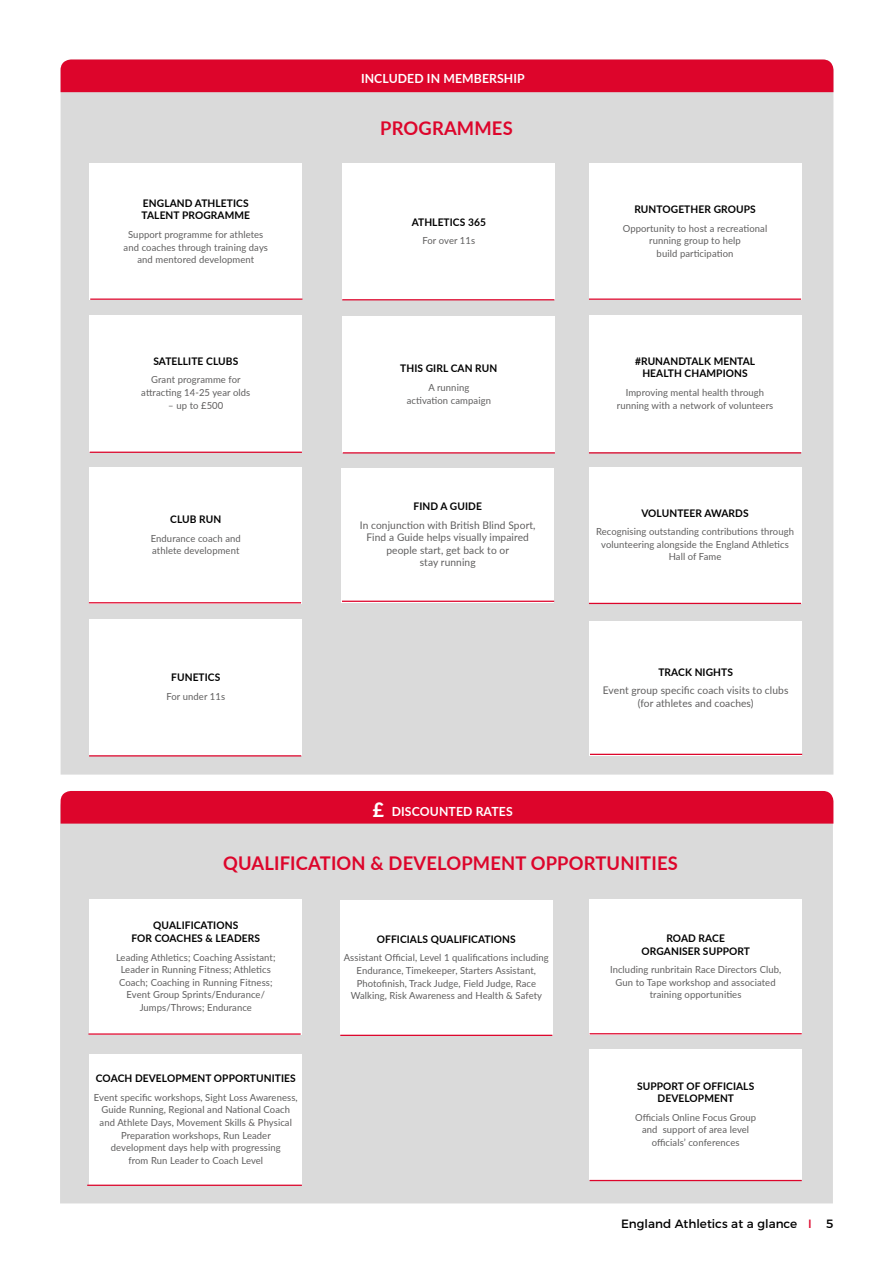
<style>
.page{position:relative;width:893px;height:1263px;background:#fff}
.page>*{position:absolute;margin:0;border:0;box-sizing:border-box;transform-origin:0 0}
.t1{font:700 18.9px "Lato";letter-spacing:.01em;color:#dd052b}
.t2{font:700 12.6px "Lato";letter-spacing:.01em;color:#fff}
.t3{font:12px "Montserrat";color:#000}
.t4{font:700 10.5px/12.6px "Lato";letter-spacing:.01em;color:#000;text-align:center}
.t5{font:10.5px/12.6px "Lato";letter-spacing:.01em;color:#5f5e5e;text-align:center}
.t6{font:9.75px/12.6px "Lato";letter-spacing:.01em;color:#5f5e5e;text-align:center}
.s1{font-weight:800;font-size:19.95px}
.s2{color:#dd052b}
</style>
<div class="page">
<div style="left:61px;top:92px;width:772px;height:682px;background:#dadada"></div>
<div style="left:60px;top:798px;width:773px;height:405px;background:#dadada"></div>
<div style="left:61px;top:60px;width:772px;height:32px;background:#dd052b"></div>
<div style="left:61px;top:791px;width:772px;height:33px;background:#dd052b"></div>
<div style="left:343px;top:164px;width:212px;height:136px;background:#fff"></div>
<div style="left:343px;top:317px;width:212px;height:136px;background:#fff"></div>
<div style="left:90px;top:164px;width:212px;height:136px;background:#fff"></div>
<div style="left:90px;top:315px;width:212px;height:137px;background:#fff"></div>
<div style="left:90px;top:467px;width:212px;height:136px;background:#fff"></div>
<div style="left:90px;top:619px;width:212px;height:136px;background:#fff"></div>
<div style="left:589px;top:164px;width:212px;height:136px;background:#fff"></div>
<div style="left:589px;top:315px;width:212px;height:137px;background:#fff"></div>
<div style="left:589px;top:467px;width:212px;height:136px;background:#fff"></div>
<hr style="left:589px;top:603px;width:212px;height:1px;background:#dd052b">
<hr style="left:589px;top:452px;width:212px;height:1px;background:#dd052b">
<hr style="left:589px;top:298px;width:212px;height:2px;background:#dd052b">
<div style="left:590px;top:899px;width:212px;height:136px;background:#fff"></div>
<div style="left:90px;top:899px;width:212px;height:136px;background:#fff"></div>
<div style="left:90px;top:1054px;width:212px;height:131px;background:#fff"></div>
<div style="left:340px;top:900px;width:212px;height:135px;background:#fff"></div>
<div style="left:590px;top:1049px;width:212px;height:131px;background:#fff"></div>
<hr style="left:90px;top:298px;width:212px;height:2px;background:#dd052b">
<hr style="left:342px;top:299px;width:212px;height:1px;background:#dd052b">
<hr style="left:90px;top:452px;width:212px;height:1px;background:#dd052b">
<hr style="left:343px;top:452px;width:212px;height:1px;background:#dd052b">
<hr style="left:89px;top:602px;width:212px;height:1px;background:#dd052b">
<hr style="left:89px;top:755px;width:212px;height:1px;background:#dd052b">
<hr style="left:88px;top:1033px;width:213px;height:2px;background:#dd052b">
<hr style="left:590px;top:1180px;width:212px;height:1px;background:#dd052b">
<hr style="left:87px;top:1184px;width:215px;height:2px;background:#dd052b">
<hr style="left:590px;top:1033px;width:212px;height:1px;background:#dd052b">
<hr style="left:340px;top:1035px;width:212px;height:1px;background:#dd052b">
<div style="left:342px;top:468px;width:212px;height:134px;background:#fff"></div>
<div style="left:590px;top:621px;width:212px;height:134px;background:#fff"></div>
<hr style="left:342px;top:601px;width:212px;height:1px;background:#dd052b">
<hr style="left:590px;top:754px;width:212px;height:1px;background:#dd052b">
<p class="t2" style="left:361px;top:69px;width:165px">INCLUDED IN MEMBERSHIP</p>
<p class="t4" style="left:142px;top:196px;width:110px;text-align:left">ENGLAND ATHLETICS<br>TALENT PROGRAMME</p>
<p class="t6" style="left:124px;top:228px;width:146px">Support programme for athletes and coaches through training days and mentored development</p>
<p class="t4" style="left:153px;top:354px;width:86px">SATELLITE CLUBS</p>
<p class="t6" style="left:151px;top:373px;width:91px">Grant programme for</p>
<p class="t6" style="left:141px;top:386px;width:111px">attracting 14-25 year olds</p>
<p class="t6" style="left:168px;top:398px;width:57px">– up to £500</p>
<p class="t4" style="left:170px;top:512px;width:53px">CLUB RUN</p>
<p class="t6" style="left:151px;top:531px;width:92px;text-align:left">Endurance coach and athlete development</p>
<p class="t4" style="left:171px;top:670px;width:51px">FUNETICS</p>
<p class="t6" style="left:166px;top:689px;width:60px">For under 11s</p>
<p class="t1" style="left:380px;top:114px;width:134px">PROGRAMMES</p>
<p class="t4" style="left:412px;top:215px;width:76px">ATHLETICS 365</p>
<p class="t6" style="left:422px;top:234px;width:54px">For over 11s</p>
<p class="t4" style="left:400px;top:362px;width:99px">THIS GIRL CAN RUN</p>
<p class="t6" style="left:428px;top:381px;width:42px">A running</p>
<p class="t6" style="left:407px;top:393px;width:86px">activation campaign</p>
<p class="t4" style="left:413px;top:499px;width:70px">FIND A GUIDE</p>
<p class="t5" style="left:360px;top:518px;width:177px">In conjunction with British Blind Sport,<br>Find a Guide helps visually impaired people start, get back to or<br>stay running</p>
<p class="t2" style="left:373px;top:802px;width:141px"><span class="s1">£</span> DISCOUNTED RATES</p>
<p class="t4" style="left:634px;top:202px;width:123px">RUNTOGETHER GROUPS</p>
<p class="t6" style="left:623px;top:221px;width:146px">Opportunity to host a recreational</p>
<p class="t6" style="left:649px;top:234px;width:93px">running group to help</p>
<p class="t6" style="left:657px;top:247px;width:78px">build participation</p>
<p class="t4" style="left:635px;top:354px;width:122px">#RUNANDTALK MENTAL<br>HEALTH CHAMPIONS</p>
<p class="t6" style="left:617px;top:386px;width:158px">Improving mental health through running with a network of volunteers</p>
<p class="t4" style="left:641px;top:506px;width:109px">VOLUNTEER AWARDS</p>
<p class="t6" style="left:596px;top:525px;width:199px">Recognising outstanding contributions through</p>
<p class="t6" style="left:601px;top:538px;width:189px">volunteering alongside the England Athletics<br>Hall of Fame</p>
<p class="t4" style="left:658px;top:665px;width:76px">TRACK NIGHTS</p>
<p class="t5" style="left:603px;top:684px;width:187px">Event group specific coach visits to clubs (for athletes and coaches)</p>
<p class="t1" style="left:223px;top:849px;width:456px">QUALIFICATION &amp; DEVELOPMENT OPPORTUNITIES</p>
<p class="t4" style="left:131px;top:919px;width:130px">QUALIFICATIONS<br>FOR COACHES &amp; LEADERS</p>
<p class="t6" style="left:116px;top:950px;width:161px">Leading Athletics; Coaching Assistant; Leader in Running Fitness; Athletics Coach; Coaching in Running Fitness; Event Group Sprints/Endurance/ Jumps/Throws; Endurance</p>
<p class="t4" style="left:96px;top:1072px;width:201px">COACH DEVELOPMENT OPPORTUNITIES</p>
<p class="t6" style="left:94px;top:1090px;width:205px">Event specific workshops, Sight Loss Awareness, Guide Running, Regional and National Coach and Athlete Days, Movement Skills &amp; Physical Preparation workshops, Run Leader development days help with progressing<br>from Run Leader to Coach Level</p>
<p class="t4" style="left:377px;top:932px;width:140px">OFFICIALS QUALIFICATIONS</p>
<p class="t6" style="left:344px;top:951px;width:207px">Assistant Official, Level 1 qualifications including Endurance, Timekeeper, Starters Assistant, Photofinish, Track Judge, Field Judge, Race Walking, Risk Awareness and Health &amp; Safety</p>
<p class="t4" style="left:642px;top:931px;width:110px">ROAD RACE<br>ORGANISER SUPPORT</p>
<p class="t6" style="left:610px;top:963px;width:173px">Including runbritain Race Directors Club,<br>Gun to Tape workshop and associated training opportunities</p>
<p class="t4" style="left:637px;top:1079px;width:119px">SUPPORT OF OFFICIALS<br>DEVELOPMENT</p>
<p class="t6" style="left:635px;top:1110px;width:123px">Officials Online Focus Group and support of area level officials’ conferences</p>
<p class="t3" style="left:621px;top:1214px;width:214px">England Athletics at a glance <span class="s2">I</span> 5</p>
</div>
